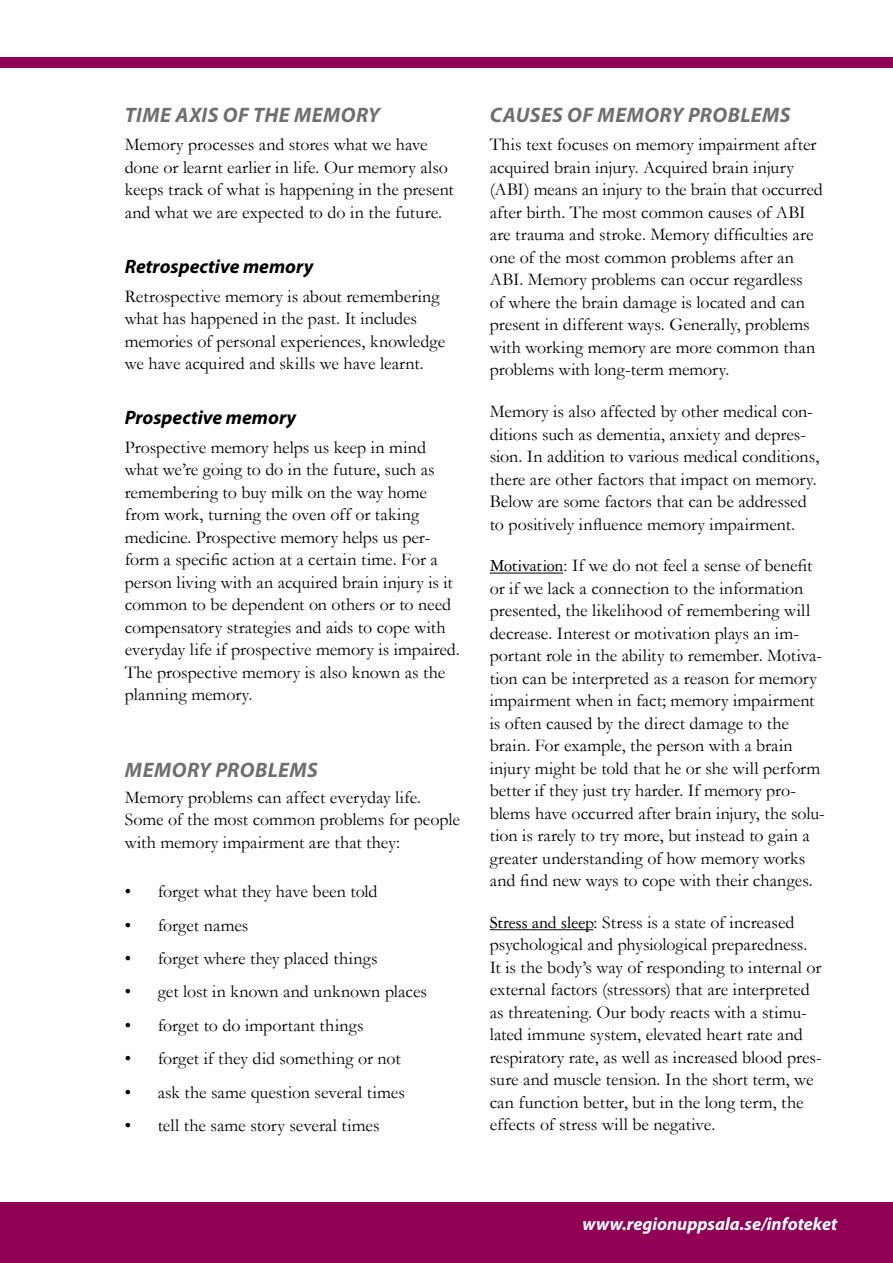
<style>
.page{position:relative;width:893px;height:1263px;background:#fff}
.page>*{position:absolute;margin:0;border:0;box-sizing:border-box;transform-origin:0 0}
.Avsnittsrubrik_12{font:italic 700 21px "Myriad Pro";letter-spacing:.02em;color:#706f6f}
.Mellanrubrik_12{font:italic 700 19.5px "Myriad Pro";color:#000}
.Bröd_12{font:18px/22.5px "Garamond";color:#000}
.punktlista{font:18px "Garamond";color:#000}
.webb12{font:italic 700 18px "Myriad Pro";color:#fff}
.s1{font-family:"Garamond 3 LT Std"}
</style>
<div class="page">
<div style="left:0;top:1202px;width:893px;height:61px;background:#900055"></div>
<div style="left:0;top:57px;width:893px;height:11px;background:#900055"></div>
<hr style="left:490px;top:573px;width:73px;height:1px;background:#000">
<hr style="left:490px;top:929px;width:103px;height:1px;background:#000">
<h2 class="Avsnittsrubrik_12" style="left:125px;top:103px;width:257px">TIME AXIS OF THE MEMORY</h2>
<p class="Bröd_12" style="left:125px;top:133px;width:331px">Memory processes and stores what we have done or learnt earlier in life. Our memory also keeps track of what is happening in the present and what we are expected to do in the future.</p>
<h3 class="Mellanrubrik_12" style="left:125px;top:256px;width:190px">Retrospective memory</h3>
<p class="Bröd_12" style="left:125px;top:284px;width:322px">Retrospective memory is about remembering what has happened in the past. It includes memories of personal experiences, knowledge we have acquired and skills we have learnt.</p>
<h3 class="Mellanrubrik_12" style="left:125px;top:407px;width:173px">Prospective memory</h3>
<p class="Bröd_12" style="left:125px;top:435px;width:337px">Prospective memory helps us keep in mind what we’re going to do in the future, such as remembering to buy milk on the way home from work, turning the oven off or taking medicine. Prospective memory helps us per&shy;form a specific action at a certain time. For a person living with an acquired brain injury is it common to be dependent on others or to need compensatory strategies and aids to cope with everyday life if prospective memory is impaired.<br>The prospective memory is also known as the planning memory.</p>
<h2 class="Avsnittsrubrik_12" style="left:125px;top:758px;width:195px">MEMORY PROBLEMS</h2>
<p class="Bröd_12" style="left:125px;top:785px;width:337px">Memory problems can affect everyday life.<br>Some of the most common problems for people with memory impairment are that they:</p>
<p class="punktlista" style="left:125px;top:880px;width:254px">• forget what they have been told</p>
<p class="punktlista" style="left:125px;top:913px;width:125px">• forget names</p>
<p class="punktlista" style="left:125px;top:946px;width:254px">• forget where they placed things</p>
<p class="punktlista" style="left:125px;top:980px;width:304px">• get lost in known and unknown places</p>
<p class="punktlista" style="left:125px;top:1013px;width:241px">• forget to do important things</p>
<p class="punktlista" style="left:125px;top:1046px;width:277px">• forget if they did something or not</p>
<p class="punktlista" style="left:125px;top:1080px;width:282px">• ask the same question several times</p>
<p class="punktlista" style="left:125px;top:1113px;width:256px">• tell the same story several times</p>
<h2 class="Avsnittsrubrik_12" style="left:490px;top:103px;width:302px">CAUSES OF MEMORY PROBLEMS</h2>
<p class="Bröd_12" style="left:490px;top:133px;width:334px">This text focuses on memory impairment after acquired brain injury. Acquired brain injury (ABI) means an injury to the brain that occurred after birth. The most common causes of ABI are trauma and stroke. Memory difficulties are one of the most common problems after an ABI. Memory problems can occur regardless<br>of where the brain damage is located and can present in different ways. Generally, problems with working memory are more common than problems with long-term memory.</p>
<p class="Bröd_12" style="left:490px;top:400px;width:331px">Memory is also affected by other medical con&shy;ditions such as dementia, anxiety and depres&shy;sion. In addition to various medical conditions, there are other factors that impact on memory.<br>Below are some factors that can be addressed to positively influence memory impairment.</p>
<p class="Bröd_12" style="left:490px;top:554px;width:337px"><span class="s1">Motivation:</span> If we do not feel a sense of benefit or if we lack a connection to the information presented, the likelihood of remembering will decrease. Interest or motivation plays an im&shy;portant role in the ability to remember. Motiva&shy;tion can be interpreted as a reason for memory impairment when in fact; memory impairment is often caused by the direct damage to the brain. For example, the person with a brain injury might be told that he or she will perform better if they just try harder. If memory pro&shy;blems have occurred after brain injury, the solu&shy;tion is rarely to try more, but instead to gain a greater understanding of how memory works and find new ways to cope with their changes.</p>
<p class="Bröd_12" style="left:490px;top:910px;width:333px"><span class="s1">Stress and sleep:</span> Stress is a state of increased psychological and physiological preparedness.<br>It is the body’s way of responding to internal or external factors (stressors) that are interpreted as threatening. Our body reacts with a stimu&shy;lated immune system, elevated heart rate and respiratory rate, as well as increased blood pres&shy;sure and muscle tension. In the short term, we can function better, but in the long term, the effects of stress will be negative.</p>
<p class="webb12" style="left:583px;top:1214px;width:256px">www.regionuppsala.se/infoteket</p>
</div>
